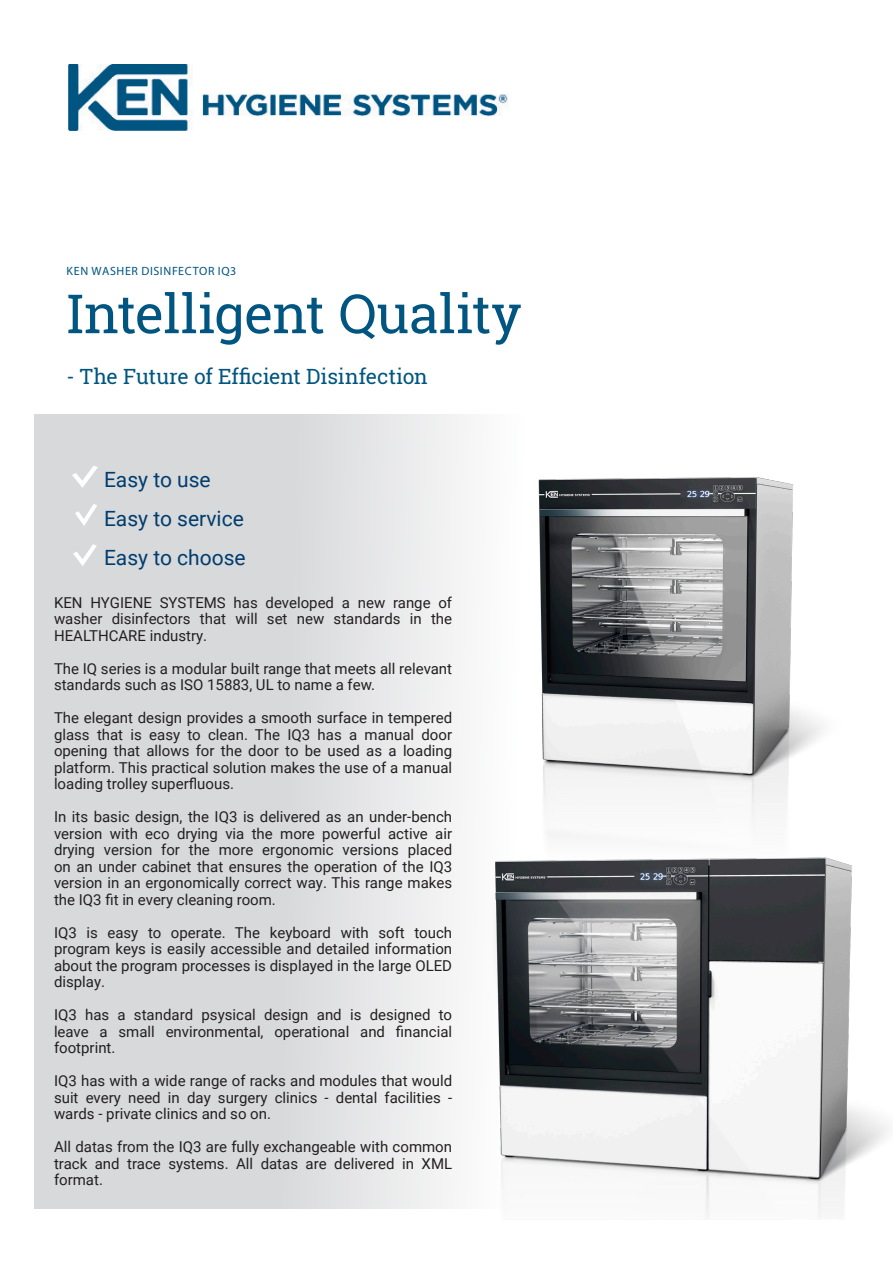
<style>
.page{position:relative;width:893px;height:1263px;background:#fff}
.page>*{position:absolute;margin:0;border:0;box-sizing:border-box;transform-origin:0 0}
.KEN_Produktoverskrif{font:54px "Roboto Slab";letter-spacing:-.01em;color:#005581}
.t1{font:21px "Roboto";color:#003d6e}
.KEN_Produktoverskrif-2{font:21px "Roboto Slab";letter-spacing:-.005em;color:#005581}
.t2{font:15px/16.5px "Roboto";color:#231f20;text-align:justify}
.KEN_model{font:12px "Myriad Pro";letter-spacing:.05em;color:#005581}
</style>
<div class="page">
<svg style="left:34px;top:415px;width:405px;height:794px;background:#dcddde"></svg>
<img style="left:405px;top:414px;width:418px;height:462px">
<img style="left:439px;top:797px;width:449px;height:422px">
<svg style="left:69px;top:461px;width:33px;height:30px"></svg>
<svg style="left:73px;top:500px;width:28px;height:30px"></svg>
<svg style="left:71px;top:540px;width:30px;height:30px"></svg>
<img style="left:68px;top:65px;width:441px;height:65px">
<p class="KEN_model" style="left:67px;top:263px;width:171px">KEN WASHER DISINFECTOR IQ3</p>
<p class="KEN_Produktoverskrif" style="left:67px;top:277px;width:457px">Intelligent Quality</p>
<p class="KEN_Produktoverskrif-2" style="left:67px;top:362px;width:363px">- The Future of Efficient Disinfection</p>
<p class="t1" style="left:104px;top:465px;width:108px">Easy to use</p>
<p class="t1" style="left:104px;top:504px;width:141px">Easy to service</p>
<p class="t1" style="left:104px;top:543px;width:143px">Easy to choose</p>
<p class="t2" style="left:54px;top:593px;width:400px">KEN HYGIENE SYSTEMS has developed a new range of washer disinfectors that will set new standards in the HEALTHCARE industry.</p>
<p class="t2" style="left:54px;top:659px;width:400px">The IQ series is a modular built range that meets all relevant standards such as ISO 15883, UL to name a few.</p>
<p class="t2" style="left:54px;top:709px;width:400px">The elegant design provides a smooth surface in tempered glass that is easy to clean. The IQ3 has a manual door opening that allows for the door to be used as a loading platform. This practical solution makes the use of a manual loading trolley superfluous.</p>
<p class="t2" style="left:54px;top:808px;width:400px">In its basic design, the IQ3 is delivered as an under-bench version with eco drying via the more powerful active air drying version for the more ergonomic versions placed on an under cabinet that ensures the operation of the IQ3 version in an ergonomically correct way. This range makes the IQ3 fit in every cleaning room.</p>
<p class="t2" style="left:54px;top:923px;width:400px">IQ3 is easy to operate. The keyboard with soft touch program keys is easily accessible and detailed information about the program processes is displayed in the large OLED display.</p>
<p class="t2" style="left:54px;top:1006px;width:400px">IQ3 has a standard psysical design and is designed to leave a small environmental, operational and financial footprint.</p>
<p class="t2" style="left:54px;top:1072px;width:400px">IQ3 has with a wide range of racks and modules that would suit every need in day surgery clinics - dental facilities - wards - private clinics and so on.</p>
<p class="t2" style="left:54px;top:1138px;width:400px">All datas from the IQ3 are fully exchangeable with common track and trace systems. All datas are delivered in XML format.</p>
</div>
